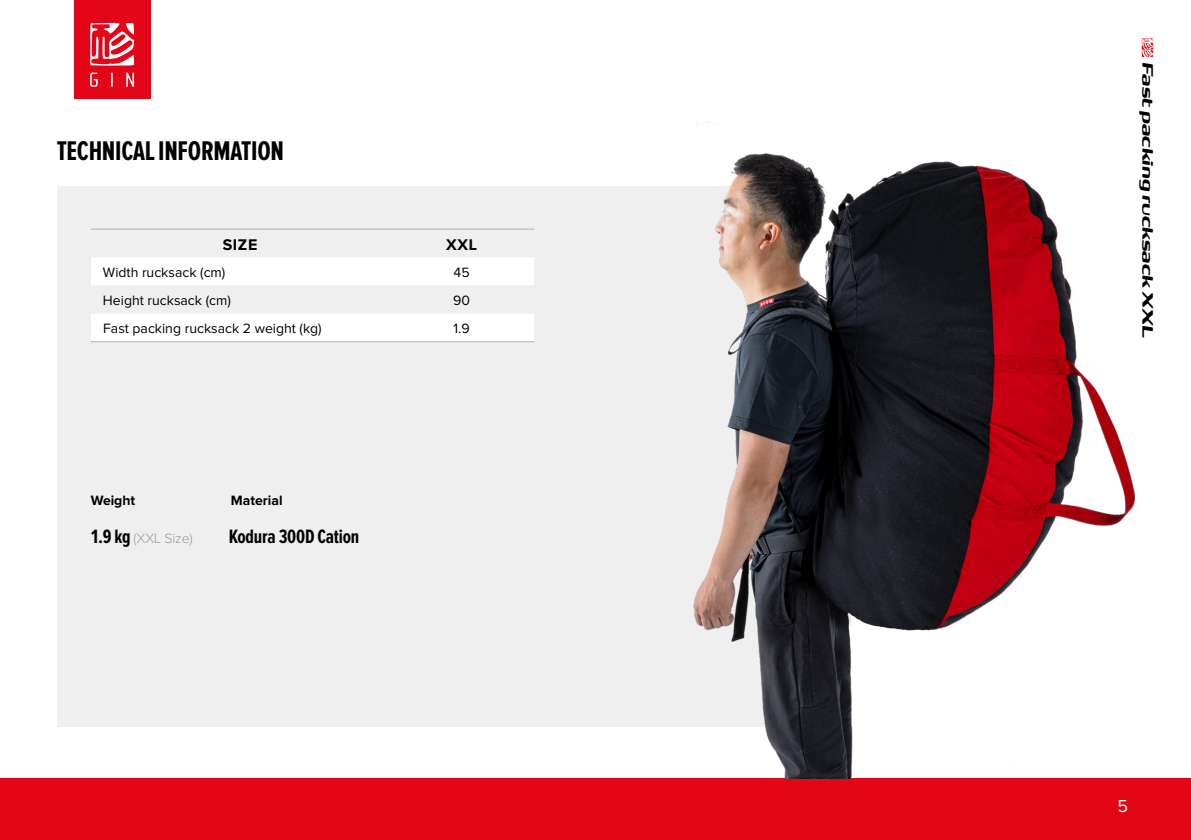
<style>
.page{position:relative;width:1191px;height:840px;background:#fff}
.page>*{position:absolute;margin:0;border:0;box-sizing:border-box;transform-origin:0 0}
.t1{font:700 28px "Proxima Nova Ex Cn";letter-spacing:-.01em;color:#020203}
.t2{font:700 20px "Proxima Nova Ex Cn";letter-spacing:-.01em;color:#020203}
.t3{font:italic 900 19px "FP Head Pro";letter-spacing:-.04em;color:#000}
.t4{font:18px "Proxima Nova";color:#fff}
.t5{font:700 16px "Proxima Nova";letter-spacing:.04em;color:#000}
.t6{font:14px "Proxima Nova";color:#000}
.t7{font:700 14px "Proxima Nova";color:#000}
.t8{font:300 14px "Proxima Nova";letter-spacing:-.01em;color:#9a9b9a}
.s1{font-family:"Proxima Nova Ex Cn";font-weight:700;font-size:20px;color:#020203}
</style>
<div class="page">
<div style="left:0;top:777px;width:1191px;height:62px;background:#e30614"></div>
<div style="left:74px;top:0;width:76px;height:98px;background:#e30518"></div>
<svg style="left:90px;top:73px;width:44px;height:14px"></svg>
<svg style="left:90px;top:23px;width:44px;height:43px"></svg>
<div style="left:57px;top:185px;width:725px;height:541px;background:#eeefee"></div>
<svg style="left:1141px;top:38px;width:12px;height:19px"></svg>
<img style="left:642px;top:122px;width:492px;height:655px">
<div style="left:91px;top:257px;width:443px;height:28px;background:#fff"></div>
<div style="left:91px;top:314px;width:443px;height:27px;background:#fff"></div>
<hr style="left:389px;top:229px;width:145px;height:1px;background:#b3b2b2">
<hr style="left:389px;top:341px;width:145px;height:1px;background:#b3b2b2">
<hr style="left:91px;top:341px;width:298px;height:1px;background:#b3b2b2">
<hr style="left:91px;top:229px;width:298px;height:1px;background:#b3b2b2">
<h1 class="t1" style="left:57px;top:135px;width:229px">TECHNICAL INFORMATION</h1>
<p class="t5" style="left:223px;top:237px;width:36px">SIZE</p>
<p class="t5" style="left:446px;top:237px;width:32px">XXL</p>
<p class="t6" style="left:103px;top:266px;width:124px">Width rucksack (cm)</p>
<p class="t6" style="left:453px;top:266px;width:18px">45</p>
<p class="t6" style="left:103px;top:294px;width:129px">Height rucksack (cm)</p>
<p class="t6" style="left:453px;top:294px;width:18px">90</p>
<p class="t6" style="left:103px;top:322px;width:220px">Fast packing rucksack 2 weight (kg)</p>
<p class="t6" style="left:453px;top:322px;width:18px">1.9</p>
<p class="t7" style="left:91px;top:493px;width:46px">Weight</p>
<p class="t7" style="left:231px;top:493px;width:53px">Material</p>
<p class="t8" style="left:91px;top:531px;width:103px"><span class="s1">1.9 kg</span> (XXL Size)</p>
<h2 class="t2" style="left:229px;top:525px;width:132px">Kodura 300D Cation</h2>
<h3 class="t3" style="left:1162px;top:61px;width:278px;rotate:90deg">Fast packing rucksack XXL</h3>
<p class="t4" style="left:1117px;top:796px;width:12px">5</p>
</div>
